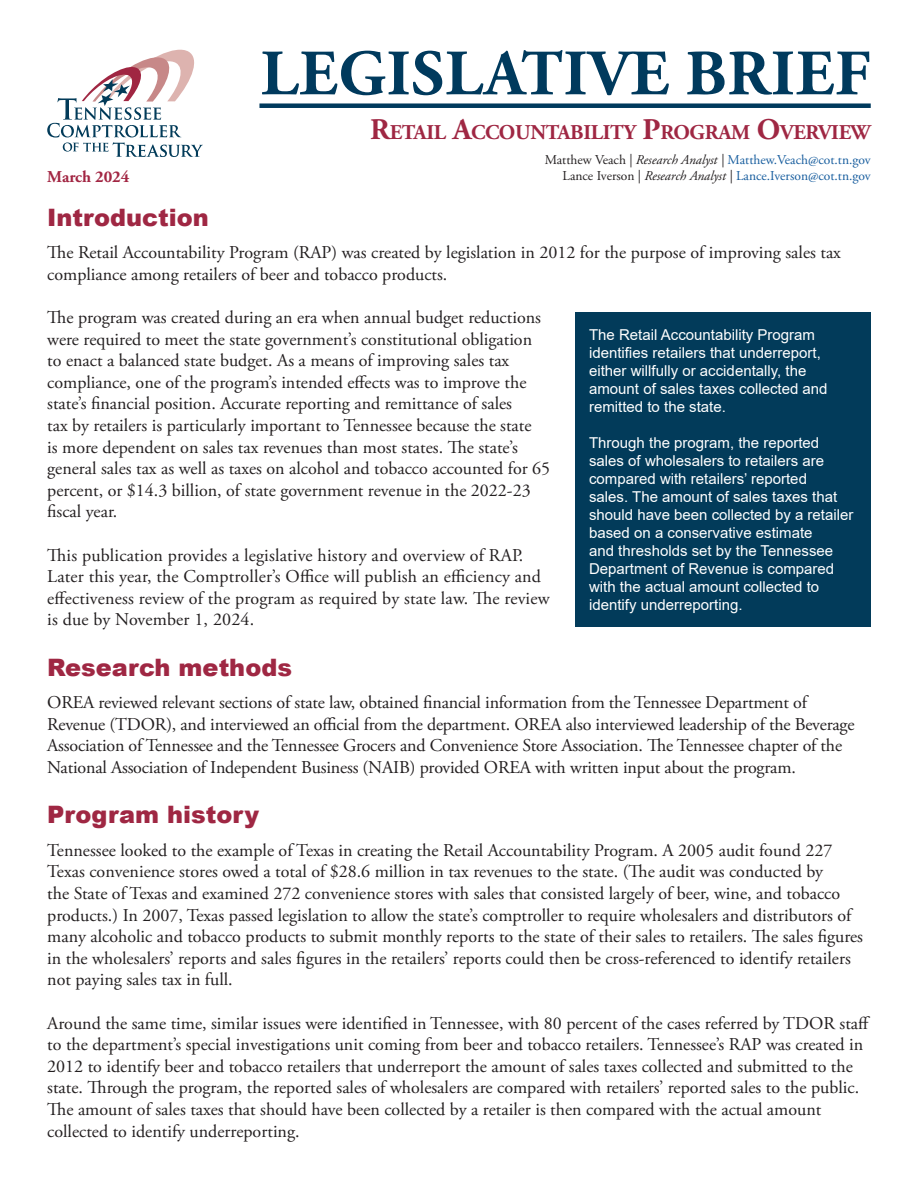
<style>
.page{position:relative;width:918px;height:1188px;background:#fff}
.page>*{position:absolute;margin:0;border:0;box-sizing:border-box;transform-origin:0 0}
.t1{font:700 64.5px "Adobe Garamond Pro";letter-spacing:.015em;color:#003a5d}
.t2{font:900 24px "Arial";color:#9f2743}
.t3{font:700 21px "Adobe Garamond Pro";letter-spacing:-.015em;color:#9f2743}
.t4{font:18px/21.6px "Adobe Garamond Pro";color:#231f20}
.t5{font:700 16.5px "Adobe Garamond Pro";color:#a22643}
.t6{font:15px/18px "Arial";color:#fff}
.t7{font:13.5px "Adobe Garamond Pro";color:#175d9e}
.s1{font-size:30px}
.s2{color:#231f20}
.s3{font-style:italic;color:#231f20}
</style>
<div class="page">
<svg style="left:47px;top:50px;width:156px;height:107px"></svg>
<div style="left:259px;top:103px;width:612px;height:5px;background:#003a5d"></div>
<div style="left:576px;top:313px;width:295px;height:314px;background:#023b5a"></div>
<p class="t1" style="left:261px;top:36px;width:611px">LEGISLATIVE BRIEF</p>
<p class="t5" style="left:47px;top:167px;width:84px">March 2024</p>
<p class="t3" style="left:370px;top:120px;width:502px"><span class="s1">R</span>ETAIL <span class="s1">A</span>CCOUNTABILITY <span class="s1">P</span>ROGRAM <span class="s1">O</span>VERVIEW</p>
<p class="t7" style="left:545px;top:151px;width:328px"><span class="s2">Matthew Veach |</span> <span class="s3">Research Analyst |</span> Matthew.Veach@cot.tn.gov</p>
<p class="t7" style="left:563px;top:167px;width:310px"><span class="s2">Lance Iverson |</span> <span class="s3">Research Analyst |</span> Lance.Iverson@cot.tn.gov</p>
<p class="t2" style="left:47px;top:200px;width:163px">Introduction</p>
<p class="t4" style="left:47px;top:242px;width:795px">The Retail Accountability Program (RAP) was created by legislation in 2012 for the purpose of improving sales tax compliance among retailers of beer and tobacco products.</p>
<p class="t4" style="left:47px;top:307px;width:504px">The program was created during an era when annual budget reductions were required to meet the state government’s constitutional obligation to enact a balanced state budget. As a means of improving sales tax compliance, one of the program’s intended effects was to improve the state’s financial position. Accurate reporting and remittance of sales<br>tax by retailers is particularly important to Tennessee because the state<br>is more dependent on sales tax revenues than most states. The state’s general sales tax as well as taxes on alcohol and tobacco accounted for 65 percent, or $14.3 billion, of state government revenue in the 2022-23 fiscal year.</p>
<p class="t4" style="left:47px;top:545px;width:504px">This publication provides a legislative history and overview of RAP.<br>Later this year, the Comptroller’s Office will publish an efficiency and effectiveness review of the program as required by state law. The review is due by November 1, 2024.</p>
<p class="t2" style="left:47px;top:650px;width:246px">Research methods</p>
<p class="t4" style="left:47px;top:692px;width:809px">OREA reviewed relevant sections of state law, obtained financial information from the Tennessee Department of Revenue (TDOR), and interviewed an official from the department. OREA also interviewed leadership of the Beverage Association of Tennessee and the Tennessee Grocers and Convenience Store Association. The Tennessee chapter of the National Association of Independent Business (NAIB) provided OREA with written input about the program.</p>
<p class="t2" style="left:47px;top:797px;width:213px">Program history</p>
<p class="t4" style="left:47px;top:840px;width:817px">Tennessee looked to the example of Texas in creating the Retail Accountability Program. A 2005 audit found 227<br>Texas convenience stores owed a total of $28.6 million in tax revenues to the state. (The audit was conducted by<br>the State of Texas and examined 272 convenience stores with sales that consisted largely of beer, wine, and tobacco products.) In 2007, Texas passed legislation to allow the state’s comptroller to require wholesalers and distributors of many alcoholic and tobacco products to submit monthly reports to the state of their sales to retailers. The sales figures in the wholesalers’ reports and sales figures in the retailers’ reports could then be cross-referenced to identify retailers not paying sales tax in full.</p>
<p class="t4" style="left:47px;top:1013px;width:824px">Around the same time, similar issues were identified in Tennessee, with 80 percent of the cases referred by TDOR staff to the department’s special investigations unit coming from beer and tobacco retailers. Tennessee’s RAP was created in 2012 to identify beer and tobacco retailers that underreport the amount of sales taxes collected and submitted to the state. Through the program, the reported sales of wholesalers are compared with retailers’ reported sales to the public.<br>The amount of sales taxes that should have been collected by a retailer is then compared with the actual amount collected to identify underreporting.</p>
<p class="t6" style="left:589px;top:326px;width:240px">The Retail Accountability Program identifies retailers that underreport, either willfully or accidentally, the amount of sales taxes collected and remitted to the state.</p>
<p class="t6" style="left:589px;top:434px;width:266px">Through the program, the reported sales of wholesalers to retailers are compared with retailers’ reported<br>sales. The amount of sales taxes that should have been collected by a retailer based on a conservative estimate<br>and thresholds set by the Tennessee Department of Revenue is compared with the actual amount collected to identify underreporting.</p>
</div>
